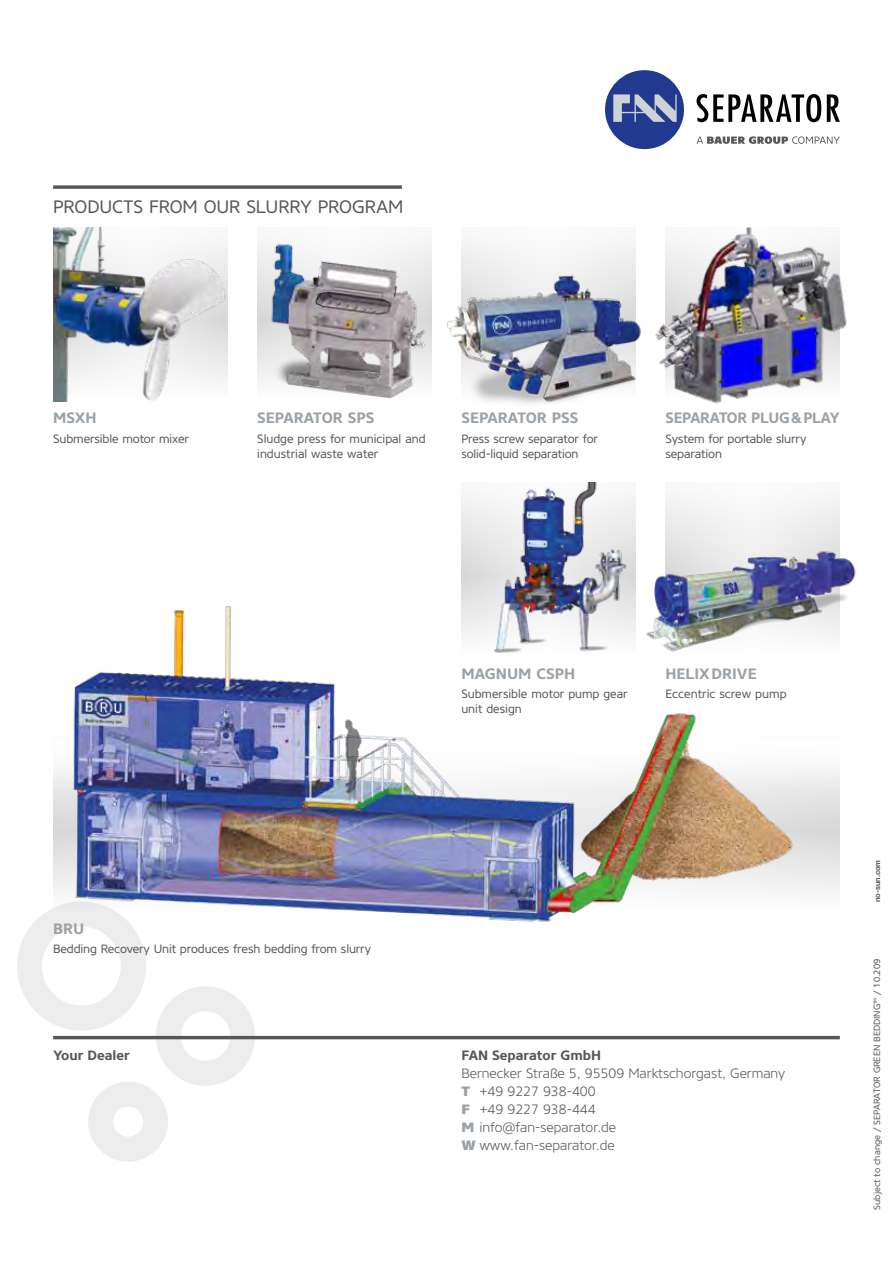
<style>
.page{position:relative;width:893px;height:1263px;background:#fff}
.page>*{position:absolute;margin:0;border:0;box-sizing:border-box;transform-origin:0 0}
.t1{font:18px "Core Sans NR45";letter-spacing:-.005em;color:#575756}
.t2{font:700 15px "Core Sans NR65";color:#9ba2a7}
.t3{font:300 13.5px/18px "Core Sans NR35";color:#575756}
.t4{font:700 13.5px "Core Sans NR65";color:#575756}
.t5{font:12px/15px "Core Sans NR45";letter-spacing:-.01em;color:#575756}
.t6{font:9px "Core Sans NR45";color:#575756}
.t7{font:700 7.5px "Helvetica Neue LT Std";color:#575756}
.s1{font-family:"Core Sans NR85";font-weight:800;color:#9ba2a7}
</style>
<div class="page">
<svg style="left:17px;top:910px;width:238px;height:252px"></svg>
<hr style="left:53px;top:1036px;width:787px;height:3px;background:#575756">
<div style="left:460px;top:482px;width:177px;height:176px;background:#575756;opacity:.16"></div>
<div style="left:256px;top:227px;width:177px;height:176px;background:#575756;opacity:.16"></div>
<div style="left:664px;top:482px;width:177px;height:176px;background:#f3f3f3"></div>
<img style="left:654px;top:545px;width:202px;height:111px">
<div style="left:52px;top:227px;width:177px;height:176px;background:#575756;opacity:.16"></div>
<img style="left:53px;top:227px;width:174px;height:175px">
<div style="left:449px;top:221px;width:188px;height:182px;background:#f8f8f8"></div>
<img style="left:657px;top:227px;width:190px;height:177px">
<div style="left:605px;top:70px;width:79px;height:79px;background:#213a8f;border-radius:50%"></div>
<svg style="left:613px;top:94px;width:64px;height:28px"></svg>
<svg style="left:696px;top:94px;width:125px;height:28px"></svg>
<svg style="left:827px;top:94px;width:13px;height:28px"></svg>
<svg style="left:697px;top:136px;width:143px;height:8px"></svg>
<img style="left:492px;top:483px;width:137px;height:111px">
<img style="left:431px;top:265px;width:226px;height:139px">
<img style="left:51px;top:594px;width:789px;height:371px">
<img style="left:265px;top:236px;width:172px;height:163px">
<svg style="left:53px;top:185px;width:349px;height:4px"></svg>
<h1 class="t1" style="left:53px;top:195px;width:352px">PRODUCTS FROM OUR SLURRY PROGRAM</h1>
<p class="t2" style="left:53px;top:408px;width:45px">MSXH</p>
<p class="t5" style="left:53px;top:431px;width:137px">Submersible motor mixer</p>
<p class="t2" style="left:257px;top:408px;width:119px">SEPARATOR SPS</p>
<p class="t5" style="left:257px;top:431px;width:170px">Sludge press for municipal and industrial waste water</p>
<p class="t2" style="left:461px;top:408px;width:118px">SEPARATOR PSS</p>
<p class="t5" style="left:461px;top:431px;width:138px">Press screw separator for solid-liquid separation</p>
<p class="t2" style="left:665px;top:408px;width:176px">SEPARATOR PLUG&amp;PLAY</p>
<p class="t5" style="left:665px;top:431px;width:142px">System for portable slurry separation</p>
<p class="t2" style="left:53px;top:919px;width:33px">BRU</p>
<p class="t5" style="left:53px;top:941px;width:319px">Bedding Recovery Unit produces fresh bedding from slurry</p>
<p class="t4" style="left:53px;top:1047px;width:78px">Your Dealer</p>
<p class="t2" style="left:461px;top:664px;width:115px">MAGNUM CSPH</p>
<p class="t5" style="left:461px;top:686px;width:168px">Submersible motor pump gear unit design</p>
<p class="t2" style="left:665px;top:664px;width:93px">HELIXDRIVE</p>
<p class="t5" style="left:665px;top:686px;width:123px">Eccentric screw pump</p>
<p class="t4" style="left:461px;top:1047px;width:141px">FAN Separator GmbH</p>
<p class="t3" style="left:461px;top:1064px;width:325px">Bernecker Straße 5, 95509 Marktschorgast, Germany<br><span class="s1">T</span> +49 9227 938-400<br><span class="s1">F</span> +49 9227 938-444<br><span class="s1">M</span> info@fan-separator.de<br><span class="s1">W</span> www.fan-separator.de</p>
<p class="t7" style="left:873px;top:902px;width:44px;rotate:-90deg">no-sun.com</p>
<p class="t6" style="left:871px;top:1210px;width:252px;rotate:-90deg">Subject to change / SEPARATOR GREEN BEDDING™ / 10.209</p>
</div>
